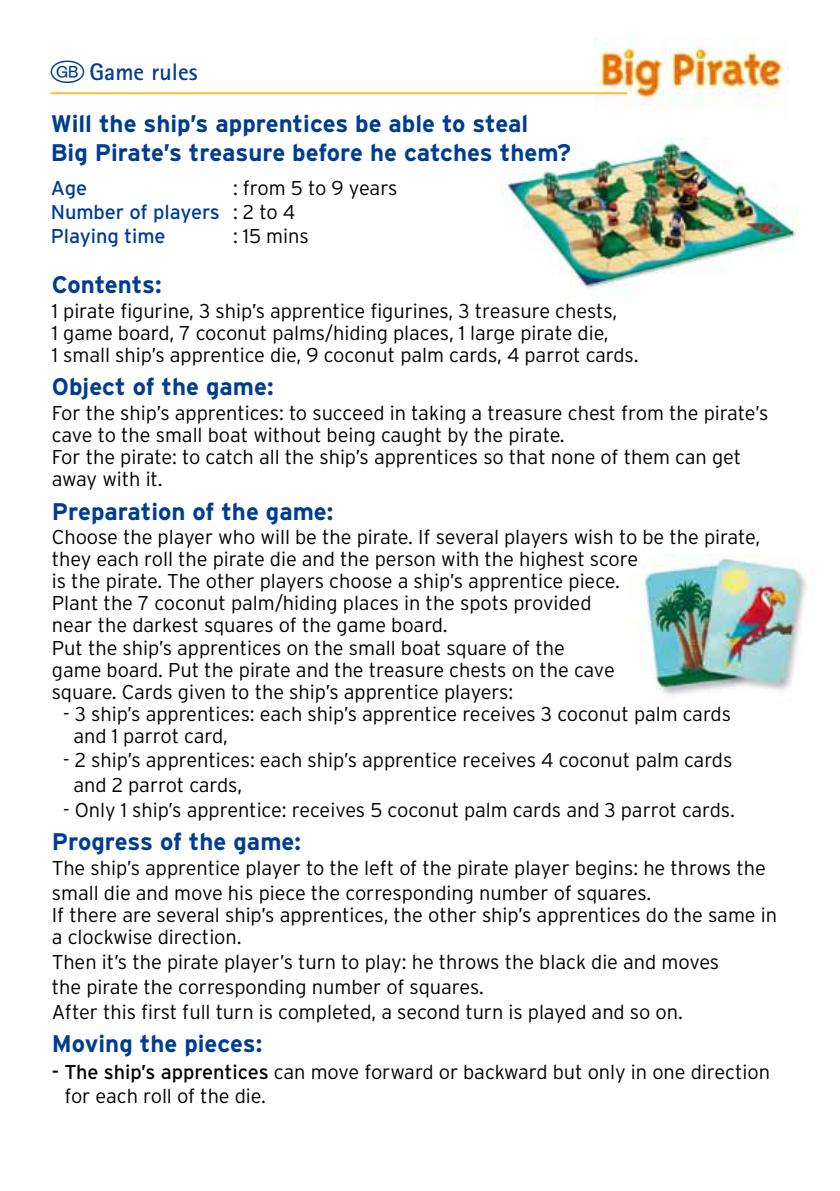
<style>
.page{position:relative;width:840px;height:1191px;background:#fff}
.page>*{position:absolute;margin:0;border:0;box-sizing:border-box;transform-origin:0 0}
.t1{font:700 24px/28.8px "Interstate";color:#003d90}
.t2{font:700 24px "Agfa Rotis Sans Serif";color:#003d90}
.t3{font:300 20px/22px "Interstate";letter-spacing:-.005em;color:#000}
.t4{font:20px/24px "Interstate";letter-spacing:-.005em;color:#003d90}
.s1{font-weight:300;color:#000}
.s2{font-weight:400}
</style>
<div class="page">
<img style="left:501px;top:138px;width:297px;height:160px">
<img style="left:642px;top:554px;width:165px;height:142px">
<img style="left:594px;top:38px;width:192px;height:69px">
<hr style="left:51px;top:92px;width:575px;height:2px;background:#fbbe30">
<p class="t2" style="left:89px;top:56px;width:109px">Game rules</p>
<p class="t1" style="left:51px;top:109px;width:521px">Will the ship’s apprentices be able to steal<br>Big Pirate’s treasure before he catches them?</p>
<p class="t4" style="left:51px;top:176px;width:38px">Age</p>
<p class="t4" style="left:51px;top:176px;width:348px;text-indent:182px"><span class="s1">: from 5 to 9 years<br></span>Number of players <span class="s1">: 2 to 4<br></span>Playing time</p>
<p class="t3" style="left:233px;top:225px;width:77px">: 15 mins</p>
<p class="t1" style="left:52px;top:270px;width:111px">Contents:</p>
<p class="t3" style="left:52px;top:300px;width:587px">1 pirate figurine, 3 ship’s apprentice figurines, 3 treasure chests,<br>1 game board, 7 coconut palms/hiding places, 1 large pirate die,<br>1 small ship’s apprentice die, 9 coconut palm cards, 4 parrot cards.</p>
<p class="t1" style="left:52px;top:372px;width:223px">Object of the game:</p>
<p class="t3" style="left:52px;top:402px;width:717px">For the ship’s apprentices: to succeed in taking a treasure chest from the pirate’s cave to the small boat without being caught by the pirate.<br>For the pirate: to catch all the ship’s apprentices so that none of them can get away with it.</p>
<p class="t1" style="left:52px;top:496px;width:283px">Preparation of the game:</p>
<p class="t3" style="left:52px;top:526px;width:709px">Choose the player who will be the pirate. If several players wish to be the pirate, they each roll the pirate die and the person with the highest score<br>is the pirate. The other players choose a ship’s apprentice piece.<br>Plant the 7 coconut palm/hiding places in the spots provided<br>near the darkest squares of the game board.<br>Put the ship’s apprentices on the small boat square of the<br>game board. Put the pirate and the treasure chests on the cave<br>square. Cards given to the ship’s apprentice players:</p>
<p class="t3" style="left:73px;top:702px;width:658px;text-indent:-10px">- 3 ship’s apprentices: each ship’s apprentice receives 3 coconut palm cards and 1 parrot card,</p>
<p class="t3" style="left:73px;top:747px;width:660px;line-height:24.8px;text-indent:-10px">- 2 ship’s apprentices: each ship’s apprentice receives 4 coconut palm cards and 2 parrot cards,</p>
<p class="t3" style="left:63px;top:799px;width:672px">- Only 1 ship’s apprentice: receives 5 coconut palm cards and 3 parrot cards.</p>
<p class="t1" style="left:52px;top:827px;width:250px">Progress of the game:</p>
<p class="t3" style="left:52px;top:855px;width:715px;line-height:24.8px">The ship’s apprentice player to the left of the pirate player begins: he throws the small die and move his piece the corresponding number of squares.</p>
<p class="t3" style="left:52px;top:904px;width:726px">If there are several ship’s apprentices, the other ship’s apprentices do the same in a clockwise direction.</p>
<p class="t3" style="left:52px;top:949px;width:668px;line-height:24.8px">Then it’s the pirate player’s turn to play: he throws the black die and moves the pirate the corresponding number of squares.<br>After this first full turn is completed, a second turn is played and so on.</p>
<p class="t1" style="left:52px;top:1029px;width:212px">Moving the pieces:</p>
<p class="t3" style="left:64px;top:1059px;width:706px;line-height:24px;text-indent:-12px"><span class="s2">- The ship’s apprentices</span> can move forward or backward but only in one direction for each roll of the die.</p>
</div>
